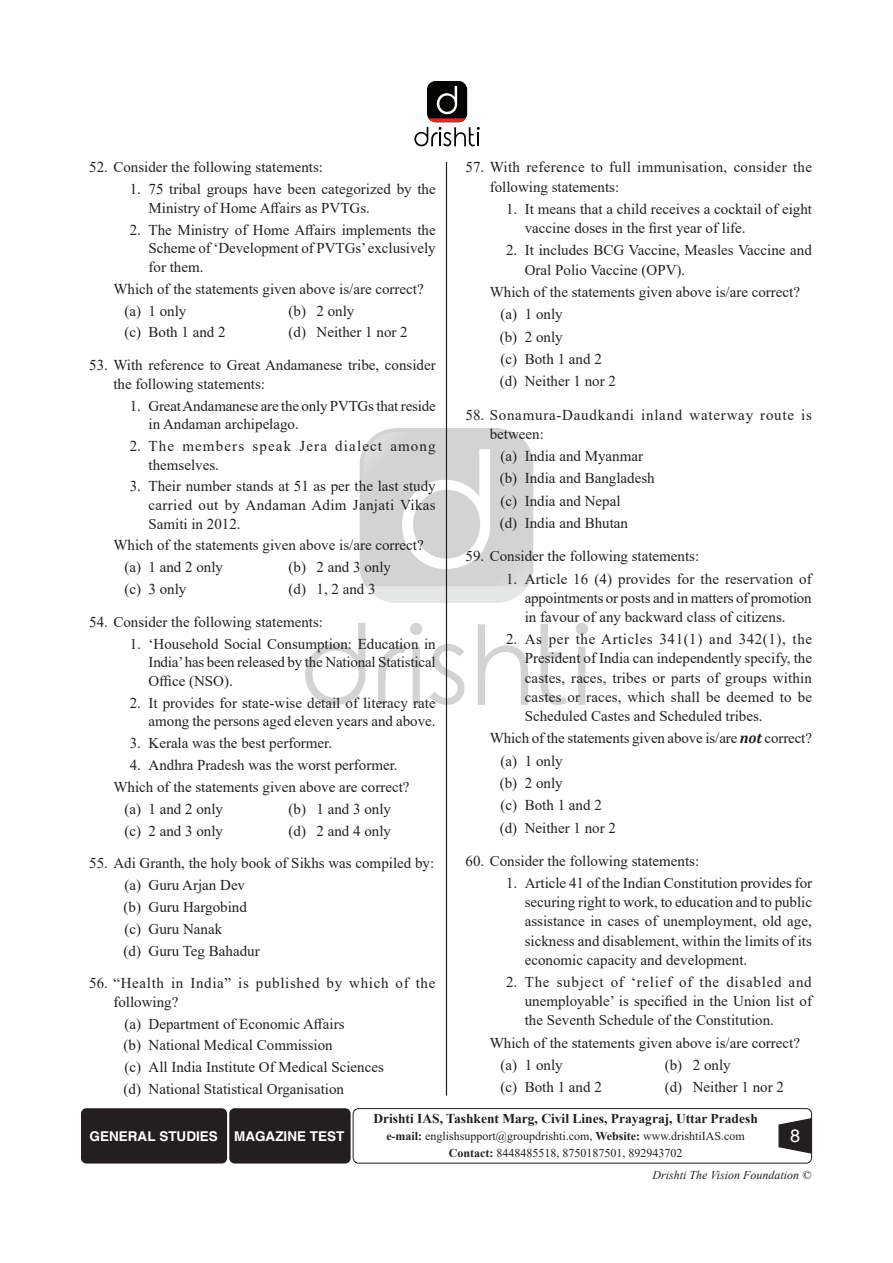
<style>
.page{position:relative;width:893px;height:1263px;background:#fff}
.page>*{position:absolute;margin:0;border:0;box-sizing:border-box;transform-origin:0 0}
.t1{font:18px "Helvetica";color:#fff}
.Options__1__2__3{font:15px/19.2px "Times New Roman";color:#231f20;text-align:justify}
.Indent{font:15px "Times New Roman";color:#231f20}
.Options__1__2__3-2{font:15px/19.2px "Times New Roman";letter-spacing:.02em;color:#231f20}
.Options__1__2__3-3{font:15px/18.6px "Times New Roman";letter-spacing:.045em;color:#231f20}
.Options__1__2__3-4{font:15px/19.2px "Times New Roman";letter-spacing:.05em;color:#231f20}
.Options__1__2__3-5{font:15px/18.6px "Times New Roman";letter-spacing:.075em;color:#231f20}
.t2{font:700 13.5px "Times New Roman";color:#231f20}
.t3{font:700 13.5px "Helvetica";color:#fff}
.t4{font:12px/16.4px "Times New Roman";color:#231f20;text-align:center}
.t5{font:italic 12px "Times New Roman";color:#231f20}
.s1{font-family:"Cambria";font-weight:700;font-style:italic}
.s2{font-weight:700}
</style>
<div class="page">
<img style="left:305px;top:429px;width:283px;height:275px">
<div style="left:81px;top:1108px;width:146px;height:55px;background:#231f20;border-radius:5px"></div>
<div style="left:229px;top:1108px;width:122px;height:55px;background:#231f20;border-radius:5px"></div>
<div style="left:353px;top:1108px;width:459px;height:55px;border:1px solid #231f20;border-radius:5px"></div>
<svg style="left:778px;top:1117px;width:35px;height:37px"></svg>
<div style="left:427px;top:81px;width:40px;height:41px;background:#040503;border-radius:9px"></div>
<svg style="left:414px;top:86px;width:66px;height:60px"></svg>
<hr style="left:446px;top:162px;width:1px;height:933px;background:#231f20">
<p class="Options__1__2__3" style="left:89px;top:157px;width:235px">52. Consider the following statements:</p>
<p class="Options__1__2__3" style="left:148px;top:179px;width:289px;line-height:18.6px;text-indent:-19px">1. 75 tribal groups have been categorized by the<br>Ministry of Home Affairs as PVTGs.</p>
<p class="Options__1__2__3" style="left:148px;top:220px;width:289px;line-height:18.6px;text-indent:-19px">2. The Ministry of Home Affairs implements the Scheme of ‘Development of PVTGs’exclusively for them.</p>
<p class="Indent" style="left:113px;top:278px;width:312px">Which of the statements given above is/are correct?</p>
<p class="Options__1__2__3" style="left:124px;top:300px;width:64px">(a) 1 only</p>
<p class="Options__1__2__3" style="left:289px;top:300px;width:67px">(b) 2 only</p>
<p class="Options__1__2__3" style="left:124px;top:322px;width:103px">(c) Both 1 and 2</p>
<p class="Options__1__2__3" style="left:289px;top:322px;width:121px">(d) Neither 1 nor 2</p>
<p class="Options__1__2__3" style="left:113px;top:355px;width:324px;line-height:18.6px;text-indent:-24px">53. With reference to Great Andamanese tribe, consider the following statements:</p>
<p class="Options__1__2__3" style="left:148px;top:396px;width:289px;line-height:18.6px;text-indent:-19px">1. GreatAndamanese are the only PVTGs that reside in Andaman archipelago.</p>
<p class="Options__1__2__3-5" style="left:148px;top:436px;width:289px;text-indent:-19px">2. The members speak Jera dialect among themselves.</p>
<p class="Options__1__2__3" style="left:148px;top:477px;width:289px;line-height:18.6px;text-indent:-19px">3. Their number stands at 51 as per the last study carried out by Andaman Adim Janjati Vikas Samiti in 2012.</p>
<p class="Indent" style="left:113px;top:535px;width:312px">Which of the statements given above is/are correct?</p>
<p class="Options__1__2__3" style="left:124px;top:557px;width:100px">(a) 1 and 2 only</p>
<p class="Options__1__2__3" style="left:289px;top:557px;width:104px">(b) 2 and 3 only</p>
<p class="Options__1__2__3" style="left:124px;top:579px;width:64px">(c) 3 only</p>
<p class="Options__1__2__3" style="left:289px;top:579px;width:89px">(d) 1, 2 and 3</p>
<p class="Options__1__2__3" style="left:89px;top:612px;width:235px">54. Consider the following statements:</p>
<p class="Options__1__2__3" style="left:148px;top:634px;width:289px;line-height:18.6px;text-indent:-19px">1. ‘Household Social Consumption: Education in India’ has been released by the National Statistical Office (NSO).</p>
<p class="Options__1__2__3" style="left:130px;top:693px;width:307px;line-height:18.6px;text-align:right">2. It provides for state-wise detail of literacy rate among the persons aged eleven years and above.</p>
<p class="Options__1__2__3" style="left:130px;top:733px;width:204px">3. Kerala was the best performer.</p>
<p class="Options__1__2__3" style="left:130px;top:755px;width:269px">4. Andhra Pradesh was the worst performer.</p>
<p class="Indent" style="left:113px;top:776px;width:298px">Which of the statements given above are correct?</p>
<p class="Options__1__2__3" style="left:124px;top:798px;width:100px">(a) 1 and 2 only</p>
<p class="Options__1__2__3" style="left:289px;top:798px;width:104px">(b) 1 and 3 only</p>
<p class="Options__1__2__3" style="left:124px;top:820px;width:100px">(c) 2 and 3 only</p>
<p class="Options__1__2__3" style="left:289px;top:820px;width:104px">(d) 2 and 4 only</p>
<p class="Options__1__2__3" style="left:89px;top:853px;width:346px">55. Adi Granth, the holy book of Sikhs was compiled by:</p>
<p class="Options__1__2__3" style="left:124px;top:875px;width:122px">(a) Guru Arjan Dev</p>
<p class="Options__1__2__3" style="left:124px;top:897px;width:125px">(b) Guru Hargobind</p>
<p class="Options__1__2__3" style="left:124px;top:918px;width:99px">(c) Guru Nanak</p>
<p class="Options__1__2__3" style="left:124px;top:940px;width:138px">(d) Guru Teg Bahadur</p>
<p class="Options__1__2__3-3" style="left:113px;top:973px;width:324px;text-indent:-24px">56. “Health in India” is published by which of the following?</p>
<p class="Options__1__2__3" style="left:124px;top:1013px;width:222px">(a) Department of Economic Affairs</p>
<p class="Options__1__2__3" style="left:124px;top:1035px;width:211px">(b) National Medical Commission</p>
<p class="Options__1__2__3" style="left:124px;top:1057px;width:261px">(c) All India Institute Of Medical Sciences</p>
<p class="Options__1__2__3" style="left:124px;top:1079px;width:222px">(d) National Statistical Organisation</p>
<p class="Options__1__2__3-2" style="left:490px;top:157px;width:324px;text-indent:-24px">57. With reference to full immunisation, consider the following statements:</p>
<p class="Options__1__2__3" style="left:525px;top:199px;width:289px;text-indent:-19px">1. It means that a child receives a cocktail of eight vaccine doses in the first year of life.</p>
<p class="Options__1__2__3" style="left:525px;top:240px;width:289px;text-indent:-19px">2. It includes BCG Vaccine, Measles Vaccine and<br>Oral Polio Vaccine (OPV).</p>
<p class="Indent" style="left:490px;top:281px;width:312px">Which of the statements given above is/are correct?</p>
<p class="Options__1__2__3" style="left:501px;top:304px;width:64px">(a) 1 only</p>
<p class="Options__1__2__3" style="left:500px;top:327px;width:64px">(b) 2 only</p>
<p class="Options__1__2__3" style="left:501px;top:349px;width:103px">(c) Both 1 and 2</p>
<p class="Options__1__2__3" style="left:500px;top:371px;width:118px">(d) Neither 1 nor 2</p>
<p class="Options__1__2__3-4" style="left:490px;top:404px;width:324px;text-indent:-24px">58. Sonamura-Daudkandi inland waterway route is between:</p>
<p class="Options__1__2__3" style="left:501px;top:446px;width:144px">(a) India and Myanmar</p>
<p class="Options__1__2__3" style="left:500px;top:468px;width:156px">(b) India and Bangladesh</p>
<p class="Options__1__2__3" style="left:501px;top:491px;width:121px">(c) India and Nepal</p>
<p class="Options__1__2__3" style="left:500px;top:513px;width:130px">(d) India and Bhutan</p>
<p class="Options__1__2__3" style="left:466px;top:546px;width:235px">59. Consider the following statements:</p>
<p class="Options__1__2__3" style="left:525px;top:569px;width:288px;text-indent:-19px">1. Article 16 (4) provides for the reservation of appointments or posts and in matters of promotion in favour of any backward class of citizens.</p>
<p class="Options__1__2__3" style="left:525px;top:629px;width:289px;text-indent:-19px">2. As per the Articles 341(1) and 342(1), the President of India can independently specify, the castes, races, tribes or parts of groups within castes or races, which shall be deemed to be Scheduled Castes and Scheduled tribes.</p>
<p class="Indent" style="left:490px;top:727px;width:324px">Which of the statements given above is/are <span class="s1">not</span> correct?</p>
<p class="Options__1__2__3" style="left:501px;top:750px;width:64px">(a) 1 only</p>
<p class="Options__1__2__3" style="left:500px;top:773px;width:64px">(b) 2 only</p>
<p class="Options__1__2__3" style="left:501px;top:795px;width:103px">(c) Both 1 and 2</p>
<p class="Options__1__2__3" style="left:500px;top:817px;width:118px">(d) Neither 1 nor 2</p>
<p class="Options__1__2__3" style="left:466px;top:851px;width:235px">60. Consider the following statements:</p>
<p class="Options__1__2__3" style="left:525px;top:873px;width:289px;text-indent:-19px">1. Article 41 of the Indian Constitution provides for securing right to work, to education and to public assistance in cases of unemployment, old age, sickness and disablement, within the limits of its economic capacity and development.</p>
<p class="Options__1__2__3" style="left:525px;top:972px;width:289px;text-indent:-19px">2. The subject of ‘relief of the disabled and unemployable’ is specified in the Union list of the Seventh Schedule of the Constitution.</p>
<p class="Indent" style="left:490px;top:1032px;width:312px">Which of the statements given above is/are correct?</p>
<p class="Options__1__2__3" style="left:501px;top:1055px;width:64px">(a) 1 only</p>
<p class="Options__1__2__3" style="left:665px;top:1055px;width:67px">(b) 2 only</p>
<p class="Options__1__2__3" style="left:501px;top:1077px;width:103px">(c) Both 1 and 2</p>
<p class="Options__1__2__3" style="left:665px;top:1077px;width:121px">(d) Neither 1 nor 2</p>
<p class="t3" style="left:90px;top:1128px;width:256px">GENERAL STUDIES MAGAZINE TEST</p>
<p class="t2" style="left:373px;top:1108px;width:386px">Drishti IAS, Tashkent Marg, Civil Lines, Prayagraj, Uttar Pradesh</p>
<p class="t4" style="left:386px;top:1128px;width:360px"><span class="s2">e-mail:</span> englishsupport@groupdrishti.com, <span class="s2">Website:</span> www.drishtiIAS.com<br><span class="s2">Contact:</span> 8448485518, 8750187501, 892943702</p>
<p class="t1" style="left:790px;top:1125px;width:12px">8</p>
<p class="t5" style="left:652px;top:1167px;width:160px">Drishti The Vision Foundation ©</p>
</div>
